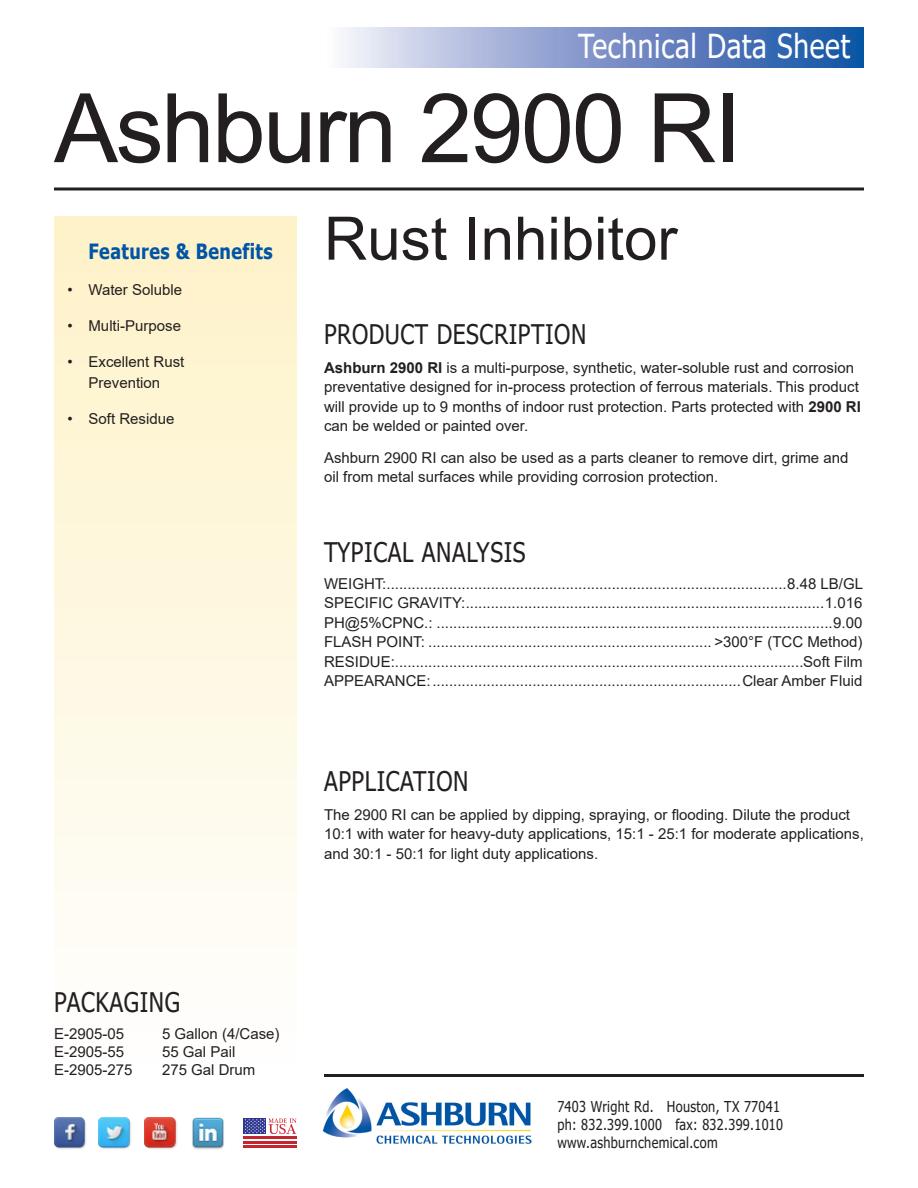
<style>
.page{position:relative;width:918px;height:1188px;background:#fff}
.page>*{position:absolute;margin:0;border:0;box-sizing:border-box;transform-origin:0 0}
.t1{font:96px "Arial";letter-spacing:-.025em;color:#231f20}
.t2{font:60px "Arial";color:#231f20}
.t3{font:33px "Tahoma";letter-spacing:.025em;color:#fff;scale:.85 1}
.t4{font:27px "Tahoma";letter-spacing:.025em;color:#231f20;scale:.85 1}
.t5{font:700 21px "Tahoma";letter-spacing:.025em;color:#0155a5;scale:.85 1}
.t6{font:15px/19.5px "Arial";color:#231f20}
.t7{font:15px "Tahoma";letter-spacing:.025em;color:#231f20;scale:.85 1}
.s1{font-weight:700}
</style>
<div class="page">
<div style="left:54px;top:216px;width:243px;height:860px;background:linear-gradient(to bottom,#fef2c7,#fefefe)"></div>
<div style="left:324px;top:27px;width:540px;height:40px;background:linear-gradient(to right,#f7eff9,#0f49a1)"></div>
<hr style="left:54px;top:188px;width:810px;height:2px;background:#231f20">
<hr style="left:324px;top:1074px;width:540px;height:3px;background:#231f20">
<img style="left:54px;top:1118px;width:32px;height:31px">
<img style="left:99px;top:1118px;width:32px;height:31px">
<img style="left:145px;top:1118px;width:32px;height:31px">
<img style="left:192px;top:1117px;width:32px;height:33px">
<hr style="left:244px;top:1136px;width:53px;height:3px;background:#c3262e">
<hr style="left:244px;top:1141px;width:53px;height:2px;background:#c3262e">
<hr style="left:244px;top:1146px;width:53px;height:2px;background:#c3262e">
<div style="left:244px;top:1118px;width:22px;height:16px;background:#2c3690"></div>
<svg style="left:245px;top:1118px;width:52px;height:16px"></svg>
<img style="left:322px;top:1088px;width:210px;height:56px">
<p class="t3" style="left:578px;top:24px;width:321px">Technical Data Sheet</p>
<p class="t1" style="left:54px;top:62px;width:688px">Ashburn 2900 RI</p>
<p class="t5" style="left:88px;top:237px;width:218px">Features &amp; Benefits</p>
<p class="t6" style="left:68px;top:280px;width:116px">• Water Soluble</p>
<p class="t6" style="left:68px;top:316px;width:115px">• Multi-Purpose</p>
<p class="t6" style="left:68px;top:352px;width:118px">• Excellent Rust</p>
<p class="t6" style="left:88px;top:373px;width:73px">Prevention</p>
<p class="t6" style="left:68px;top:409px;width:108px">• Soft Residue</p>
<p class="t2" style="left:324px;top:197px;width:355px">Rust Inhibitor</p>
<p class="t4" style="left:324px;top:316px;width:310px">PRODUCT DESCRIPTION</p>
<p class="t6" style="left:324px;top:358px;width:538px"><span class="s1">Ashburn 2900 RI</span> is a multi-purpose, synthetic, water-soluble rust and corrosion preventative designed for in-process protection of ferrous materials. This product will provide up to 9 months of indoor rust protection. Parts protected with <span class="s1">2900 RI </span>can be welded or painted over.</p>
<p class="t6" style="left:324px;top:448px;width:526px">Ashburn 2900 RI can also be used as a parts cleaner to remove dirt, grime and oil from metal surfaces while providing corrosion protection.</p>
<p class="t4" style="left:324px;top:534px;width:239px">TYPICAL ANALYSIS</p>
<p class="t6" style="left:324px;top:574px;width:541px">WEIGHT:................................................................................................8.48 LB/GL</p>
<p class="t6" style="left:324px;top:593px;width:540px">SPECIFIC GRAVITY:......................................................................................1.016</p>
<p class="t6" style="left:324px;top:613px;width:540px">PH@5%CPNC.: ...............................................................................................9.00</p>
<p class="t6" style="left:324px;top:632px;width:540px">FLASH POINT: .................................................................... &gt;300°F (TCC Method)</p>
<p class="t6" style="left:324px;top:652px;width:540px">RESIDUE:..................................................................................................Soft Film</p>
<p class="t6" style="left:324px;top:671px;width:540px">APPEARANCE:..........................................................................Clear Amber Fluid</p>
<p class="t4" style="left:324px;top:763px;width:172px">APPLICATION</p>
<p class="t6" style="left:324px;top:805px;width:541px">The 2900 RI can be applied by dipping, spraying, or flooding. Dilute the product<br>10:1 with water for heavy-duty applications, 15:1 - 25:1 for moderate applications, and 30:1 - 50:1 for light duty applications.</p>
<p class="t4" style="left:54px;top:984px;width:150px">PACKAGING</p>
<p class="t6" style="left:54px;top:1024px;width:72px">E-2905-05</p>
<p class="t6" style="left:162px;top:1024px;width:119px">5 Gallon (4/Case)</p>
<p class="t6" style="left:54px;top:1042px;width:72px">E-2905-55</p>
<p class="t6" style="left:162px;top:1042px;width:75px">55 Gal Pail</p>
<p class="t6" style="left:54px;top:1060px;width:80px">E-2905-275</p>
<p class="t6" style="left:162px;top:1060px;width:95px">275 Gal Drum</p>
<p class="t7" style="left:557px;top:1096px;width:264px">7403 Wright Rd. Houston, TX 77041</p>
<p class="t7" style="left:557px;top:1114px;width:267px">ph: 832.399.1000 fax: 832.399.1010</p>
<p class="t7" style="left:557px;top:1132px;width:190px">www.ashburnchemical.com</p>
</div>
